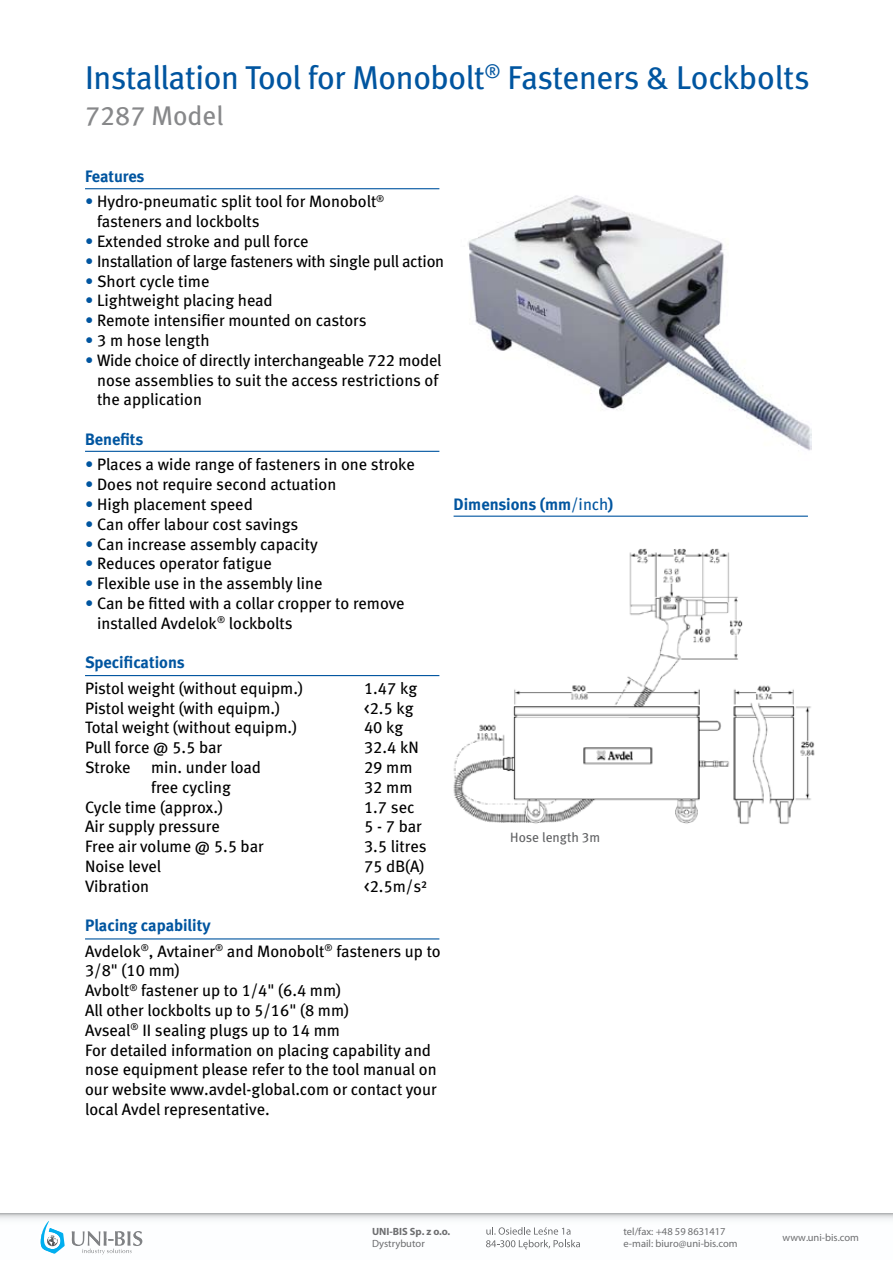
<style>
.page{position:relative;width:893px;height:1263px;background:#fff}
.page>*{position:absolute;margin:0;border:0;box-sizing:border-box;transform-origin:0 0}
.t1{font:33px "Meta Book LF";letter-spacing:-.01em;color:#0055a0}
.t2{font:27px "Meta Book LF";color:#87888a}
.t3{font:16.5px/19.8px "Meta Book LF";color:#000}
.t4{font:16.5px "Meta Bold LF";color:#0055a0}
.t5{font:16.5px "Meta Book LF";letter-spacing:-.02em;color:#000}
.t6{font:13.5px "Meta Book LF";color:#616264}
.t7{font:10.5px/12.6px "Myriad Pro";color:#6d6e70}
.t8{font:700 10.5px "Myriad Pro";color:#6d6e70}
.s1{color:#0055a0}
.s2{font-family:"Meta Book LF"}
</style>
<div class="page">
<hr style="left:85px;top:188px;width:354px;height:1px;background:#0055a0">
<hr style="left:85px;top:451px;width:354px;height:1px;background:#0055a0">
<hr style="left:85px;top:675px;width:354px;height:1px;background:#0055a0">
<hr style="left:85px;top:938px;width:354px;height:1px;background:#0055a0">
<hr style="left:454px;top:516px;width:354px;height:1px;background:#0055a0">
<img style="left:453px;top:548px;width:362px;height:276px">
<img style="left:468px;top:195px;width:343px;height:256px">
<svg style="left:119px;top:1249px;width:13px;height:5px"></svg>
<img style="left:71px;top:1238px;width:43px;height:15px">
<svg style="left:41px;top:1220px;width:24px;height:34px"></svg>
<img style="left:72px;top:1231px;width:70px;height:15px">
<img style="left:83px;top:1250px;width:38px;height:5px">
<svg style="left:486px;top:1227px;width:94px;height:22px"></svg>
<h1 class="t1" style="left:85px;top:58px;width:726px">Installation Tool for Monobolt<sup>®</sup> Fasteners &amp; Lockbolts</h1>
<h2 class="t2" style="left:85px;top:100px;width:140px">7287 Model</h2>
<p class="t4" style="left:85px;top:167px;width:61px">Features</p>
<p class="t3" style="left:97px;top:192px;width:289px;text-indent:-12px"><span class="s1">•</span> Hydro-pneumatic split tool for Monobolt<sup>® </sup>fasteners and lockbolts</p>
<p class="t3" style="left:85px;top:231px;width:225px"><span class="s1">•</span> Extended stroke and pull force</p>
<p class="t5" style="left:85px;top:251px;width:361px"><span class="s1">•</span> Installation of large fasteners with single pull action</p>
<p class="t3" style="left:85px;top:271px;width:126px"><span class="s1">•</span> Short cycle time</p>
<p class="t3" style="left:85px;top:291px;width:189px"><span class="s1">•</span> Lightweight placing head</p>
<p class="t3" style="left:85px;top:310px;width:283px"><span class="s1">•</span> Remote intensifier mounted on castors</p>
<p class="t3" style="left:85px;top:330px;width:126px"><span class="s1">•</span> 3 m hose length</p>
<p class="t3" style="left:97px;top:350px;width:346px;text-indent:-12px"><span class="s1">•</span> Wide choice of directly interchangeable 722 model nose assemblies to suit the access restrictions of the application</p>
<p class="t4" style="left:85px;top:430px;width:60px">Benefits</p>
<p class="t3" style="left:85px;top:455px;width:331px"><span class="s1">•</span> Places a wide range of fasteners in one stroke</p>
<p class="t3" style="left:85px;top:474px;width:253px"><span class="s1">•</span> Does not require second actuation</p>
<p class="t3" style="left:85px;top:494px;width:169px"><span class="s1">•</span> High placement speed</p>
<p class="t3" style="left:85px;top:514px;width:215px"><span class="s1">•</span> Can offer labour cost savings</p>
<p class="t3" style="left:85px;top:534px;width:234px"><span class="s1">•</span> Can increase assembly capacity</p>
<p class="t3" style="left:85px;top:554px;width:188px"><span class="s1">•</span> Reduces operator fatigue</p>
<p class="t3" style="left:85px;top:573px;width:239px"><span class="s1">•</span> Flexible use in the assembly line</p>
<p class="t3" style="left:97px;top:593px;width:309px;text-indent:-12px"><span class="s1">•</span> Can be fitted with a collar cropper to remove installed Avdelok<sup>®</sup> lockbolts</p>
<p class="t4" style="left:85px;top:653px;width:101px">Specifications</p>
<p class="t3" style="left:85px;top:678px;width:219px">Pistol weight (without equipm.)</p>
<p class="t3" style="left:364px;top:678px;width:55px">1.47 kg</p>
<p class="t3" style="left:85px;top:698px;width:196px">Pistol weight (with equipm.)</p>
<p class="t3" style="left:364px;top:698px;width:51px">&lt;2.5 kg</p>
<p class="t3" style="left:85px;top:718px;width:214px">Total weight (without equipm.)</p>
<p class="t3" style="left:364px;top:718px;width:41px">40 kg</p>
<p class="t3" style="left:85px;top:737px;width:139px">Pull force @ 5.5 bar</p>
<p class="t3" style="left:364px;top:737px;width:56px">32.4 kN</p>
<p class="t3" style="left:85px;top:757px;width:178px">Stroke min. under load</p>
<p class="t3" style="left:364px;top:757px;width:50px">29 mm</p>
<p class="t3" style="left:151px;top:777px;width:81px">free cycling</p>
<p class="t3" style="left:364px;top:777px;width:50px">32 mm</p>
<p class="t3" style="left:85px;top:797px;width:139px">Cycle time (approx.)</p>
<p class="t3" style="left:364px;top:797px;width:52px">1.7 sec</p>
<p class="t3" style="left:85px;top:817px;width:136px">Air supply pressure</p>
<p class="t3" style="left:364px;top:817px;width:59px">5 - 7 bar</p>
<p class="t3" style="left:85px;top:836px;width:180px">Free air volume @ 5.5 bar</p>
<p class="t3" style="left:364px;top:836px;width:64px">3.5 litres</p>
<p class="t3" style="left:85px;top:856px;width:78px">Noise level</p>
<p class="t3" style="left:364px;top:856px;width:62px">75 dB(A)</p>
<p class="t3" style="left:85px;top:876px;width:66px">Vibration</p>
<p class="t3" style="left:364px;top:876px;width:65px">&lt;2.5m/s²</p>
<p class="t4" style="left:85px;top:916px;width:127px">Placing capability</p>
<p class="t3" style="left:85px;top:941px;width:357px">Avdelok<sup>®</sup>, Avtainer<sup>®</sup> and Monobolt<sup>®</sup> fasteners up to 3/8" (10 mm)<br>Avbolt<sup>®</sup> fastener up to 1/4" (6.4 mm)<br>All other lockbolts up to 5/16" (8 mm)<br>Avseal<sup>®</sup> II sealing plugs up to 14 mm<br>For detailed information on placing capability and nose equipment please refer to the tool manual on our website www.avdel-global.com or contact your local Avdel representative.</p>
<p class="t4" style="left:454px;top:495px;width:161px">Dimensions (mm<span class="s2">/inch</span>)</p>
<p class="t6" style="left:510px;top:829px;width:91px">Hose length 3m</p>
<p class="t8" style="left:372px;top:1227px;width:80px">UNI-BIS Sp. z o.o.</p>
<p class="t7" style="left:372px;top:1238px;width:54px">Dystrybutor</p>
<p class="t7" style="left:623px;top:1226px;width:116px">tel/fax: +48 59 8631417 e-mail: biuro@uni-bis.com</p>
<p class="t7" style="left:783px;top:1232px;width:78px">www.uni-bis.com</p>
</div>
